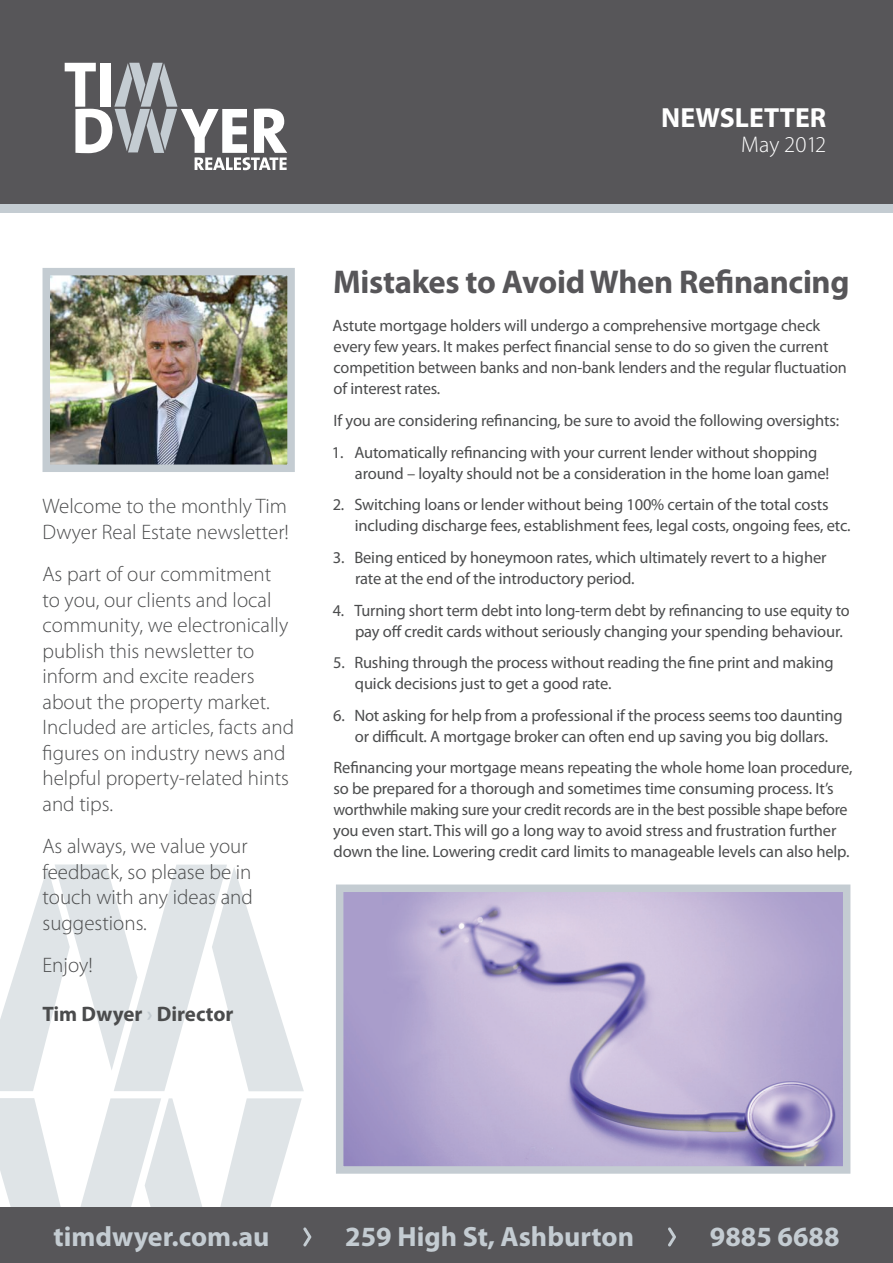
<style>
.page{position:relative;width:893px;height:1263px;background:#fff}
.page>*{position:absolute;margin:0;border:0;box-sizing:border-box;transform-origin:0 0}
.t1{font:700 33px "Myriad Pro";letter-spacing:-.01em;color:#575659}
.t2{font:700 27.9px "Myriad Pro";color:#c4ccd2}
.t3{font:700 27.75px "Myriad Pro";color:#fff}
.t4{font:300 22.65px "Myriad Pro";color:#fff}
.t5{font:300 21px/25.5px "Myriad Pro";color:#4b4c4d}
.t6{font:700 21px "Myriad Pro";color:#4b4c4d}
.t7{font:16.5px/21px "Myriad Pro";letter-spacing:-.01em;color:#4b4c4d}
.s1{color:#c4ccd2}
</style>
<div class="page">
<svg style="left:55px;top:864px;width:163px;height:344px;fill:#dfe4e7"></svg>
<svg style="left:0;top:867px;width:70px;height:341px"></svg>
<div style="left:0;top:0;width:893px;height:204px;background:#575659"></div>
<div style="left:0;top:204px;width:893px;height:9px;background:#c4ccd2"></div>
<svg style="left:65px;top:63px;width:222px;height:107px"></svg>
<div style="left:0;top:1208px;width:893px;height:55px;background:#575659"></div>
<svg style="left:212px;top:867px;width:99px;height:380px"></svg>
<svg style="left:668px;top:1227px;width:8px;height:19px"></svg>
<img style="left:52px;top:277px;width:234px;height:186px">
<div style="left:43px;top:268px;width:252px;height:204px;border:8px solid #c4ccd2"></div>
<img style="left:345px;top:893px;width:496px;height:272px">
<div style="left:336px;top:884px;width:514px;height:290px;border:8px solid #c4ccd2"></div>
<p class="t3" style="left:661px;top:100px;width:167px">NEWSLETTER</p>
<p class="t4" style="left:741px;top:131px;width:87px">May 2012</p>
<p class="t5" style="left:43px;top:493px;width:248px">Welcome to the monthly Tim<br>Dwyer Real Estate newsletter!</p>
<p class="t5" style="left:43px;top:561px;width:253px">As part of our commitment<br>to you, our clients and local community, we electronically publish this newsletter to inform and excite readers about the property market.<br>Included are articles, facts and figures on industry news and helpful property-related hints and tips.</p>
<p class="t5" style="left:43px;top:833px;width:212px">As always, we value your feedback, so please be in touch with any ideas and suggestions.</p>
<p class="t5" style="left:43px;top:952px;width:52px">Enjoy!</p>
<p class="t6" style="left:43px;top:1000px;width:192px">Tim Dwyer <span class="s1">›</span> Director</p>
<p class="t1" style="left:333px;top:260px;width:518px">Mistakes to Avoid When Refinancing</p>
<p class="t7" style="left:333px;top:315px;width:516px">Astute mortgage holders will undergo a comprehensive mortgage check every few years. It makes perfect financial sense to do so given the current competition between banks and non-bank lenders and the regular fluctuation of interest rates.</p>
<p class="t7" style="left:334px;top:410px;width:507px">If you are considering refinancing, be sure to avoid the following oversights:</p>
<p class="t7" style="left:355px;top:441px;width:476px;text-indent:-23px">1. Automatically refinancing with your current lender without shopping around – loyalty should not be a consideration in the home loan game!</p>
<p class="t7" style="left:355px;top:494px;width:497px;text-indent:-22px">2. Switching loans or lender without being 100% certain of the total costs including discharge fees, establishment fees, legal costs, ongoing fees, etc.</p>
<p class="t7" style="left:355px;top:547px;width:473px;text-indent:-22px">3. Being enticed by honeymoon rates, which ultimately revert to a higher rate at the end of the introductory period.</p>
<p class="t7" style="left:355px;top:599px;width:496px;text-indent:-22px">4. Turning short term debt into long-term debt by refinancing to use equity to pay off credit cards without seriously changing your spending behaviour.</p>
<p class="t7" style="left:355px;top:652px;width:480px;text-indent:-22px">5. Rushing through the process without reading the fine print and making quick decisions just to get a good rate.</p>
<p class="t7" style="left:333px;top:704px;width:511px;text-align:center">6. Not asking for help from a professional if the process seems too daunting or difficult. A mortgage broker can often end up saving you big dollars.</p>
<p class="t7" style="left:333px;top:757px;width:521px">Refinancing your mortgage means repeating the whole home loan procedure, so be prepared for a thorough and sometimes time consuming process. It’s worthwhile making sure your credit records are in the best possible shape before you even start. This will go a long way to avoid stress and frustration further down the line. Lowering credit card limits to manageable levels can also help.</p>
<p class="t2" style="left:53px;top:1219px;width:218px">timdwyer.com.au</p>
<p class="t2" style="left:345px;top:1219px;width:290px">259 High St, Ashburton</p>
<p class="t2" style="left:710px;top:1219px;width:131px">9885 6688</p>
</div>
